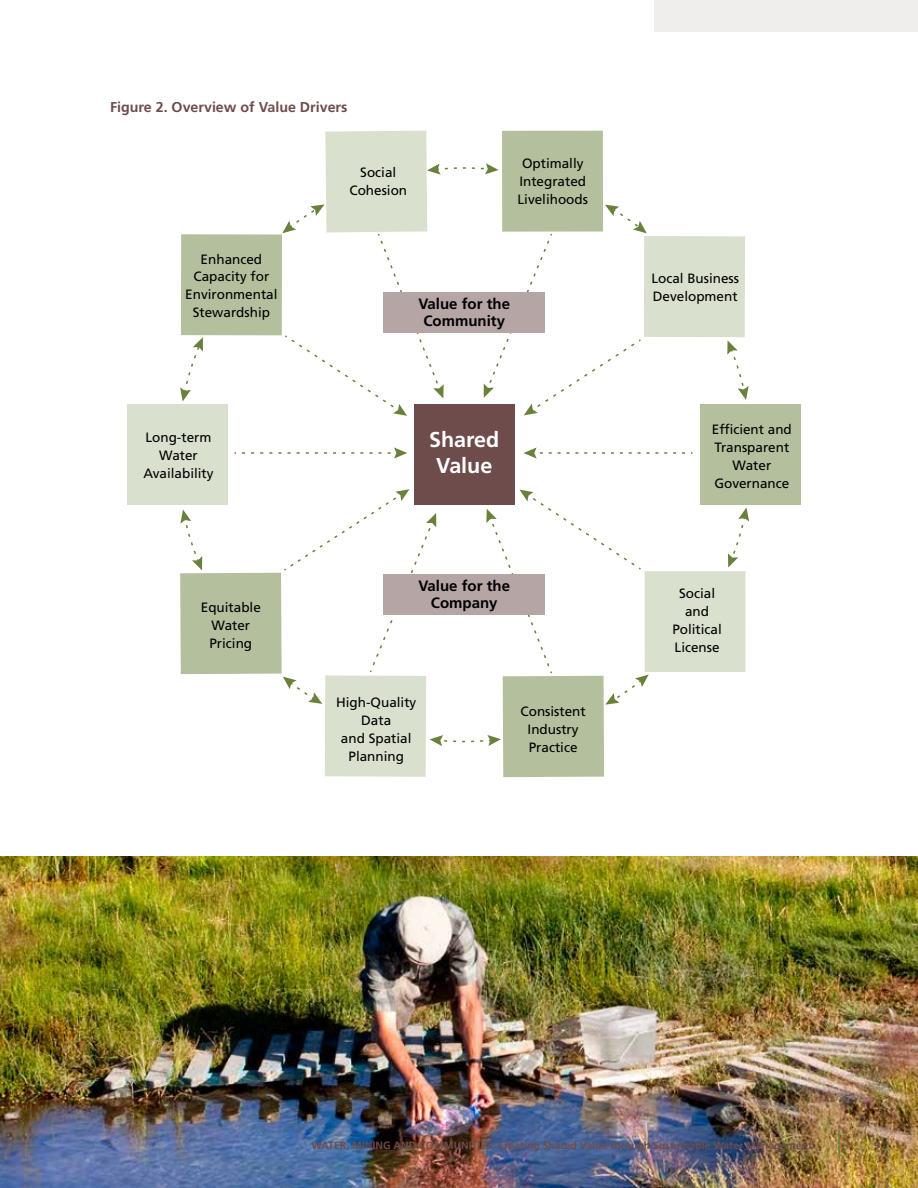
<style>
.page{position:relative;width:918px;height:1188px;background:#fff}
.page>*{position:absolute;margin:0;border:0;box-sizing:border-box;transform-origin:0 0}
.t1{font:700 21.45px/25.8px "Frutiger LT Std";color:#fff;text-align:center}
.t2{font:700 15px/16.5px "Frutiger LT Std";color:#000;text-align:center}
.t3{font:700 14.25px "Frutiger LT Std";color:#6e4c4b}
.t4{font:13.5px/18px "Frutiger LT Std";color:#000;text-align:center}
.t5{font:700 10.5px "Frutiger LT Std";color:#6e4c4b}
</style>
<div class="page">
<img style="left:0;top:857px;width:918px;height:331px">
<svg style="left:523px;top:447px;width:169px;height:12px"></svg>
<svg style="left:242px;top:447px;width:165px;height:12px"></svg>
<div style="left:414px;top:404px;width:101px;height:101px;background:#6e4c4b"></div>
<svg style="left:180px;top:337px;width:23px;height:64px"></svg>
<svg style="left:728px;top:507px;width:21px;height:61px"></svg>
<svg style="left:727px;top:340px;width:22px;height:60px"></svg>
<div style="left:127px;top:404px;width:101px;height:101px;background:#dae0ce"></div>
<div style="left:700px;top:404px;width:101px;height:101px;background:#b4c09d"></div>
<svg style="left:282px;top:131px;width:365px;height:285px"></svg>
<div style="left:502px;top:131px;width:101px;height:101px;background:#b4c09d"></div>
<div style="left:181px;top:234px;width:101px;height:101px;background:#b4c09d"></div>
<div style="left:645px;top:571px;width:100px;height:101px;background:#dae0ce"></div>
<svg style="left:180px;top:489px;width:469px;height:288px"></svg>
<div style="left:644px;top:236px;width:101px;height:101px;background:#dae0ce"></div>
<div style="left:654px;top:0;width:264px;height:31px;background:#f0eded"></div>
<hr style="left:838px;top:1131px;width:2px;height:28px;background:#6a813b">
<p class="t3" style="left:110px;top:99px;width:239px">Figure 2. Overview of Value Drivers</p>
<p class="t4" style="left:349px;top:164px;width:59px">Social<br>Cohesion</p>
<p class="t4" style="left:518px;top:154px;width:72px">Optimally<br>Integrated<br>Livelihoods</p>
<p class="t4" style="left:185px;top:250px;width:94px">Enhanced<br>Capacity for<br>Environmental<br>Stewardship</p>
<p class="t2" style="left:418px;top:296px;width:93px">Value for the<br>Community</p>
<p class="t4" style="left:651px;top:269px;width:89px;text-align:left">Local Business<br>Development</p>
<p class="t4" style="left:143px;top:428px;width:72px">Long-term<br>Water<br>Availability</p>
<p class="t4" style="left:712px;top:420px;width:82px">Efficient and<br>Transparent<br>Water<br>Governance</p>
<h1 class="t1" style="left:429px;top:427px;width:72px">Shared<br>Value</h1>
<p class="t4" style="left:201px;top:598px;width:62px">Equitable<br>Water<br>Pricing</p>
<p class="t2" style="left:418px;top:578px;width:93px">Value for the<br>Company</p>
<p class="t4" style="left:336px;top:693px;width:82px">High-Quality<br>Data<br>and Spatial<br>Planning</p>
<p class="t4" style="left:521px;top:703px;width:67px">Consistent<br>Industry<br>Practice</p>
<p class="t4" style="left:672px;top:585px;width:51px">Social and<br>Political<br>License</p>
<p class="t5" style="left:311px;top:1139px;width:502px">WATER, MINING AND COMMUNITIES: Creating Shared Value through Sustainable Water Management</p>
<p class="t5" style="left:874px;top:1139px;width:7px">9</p>
</div>
